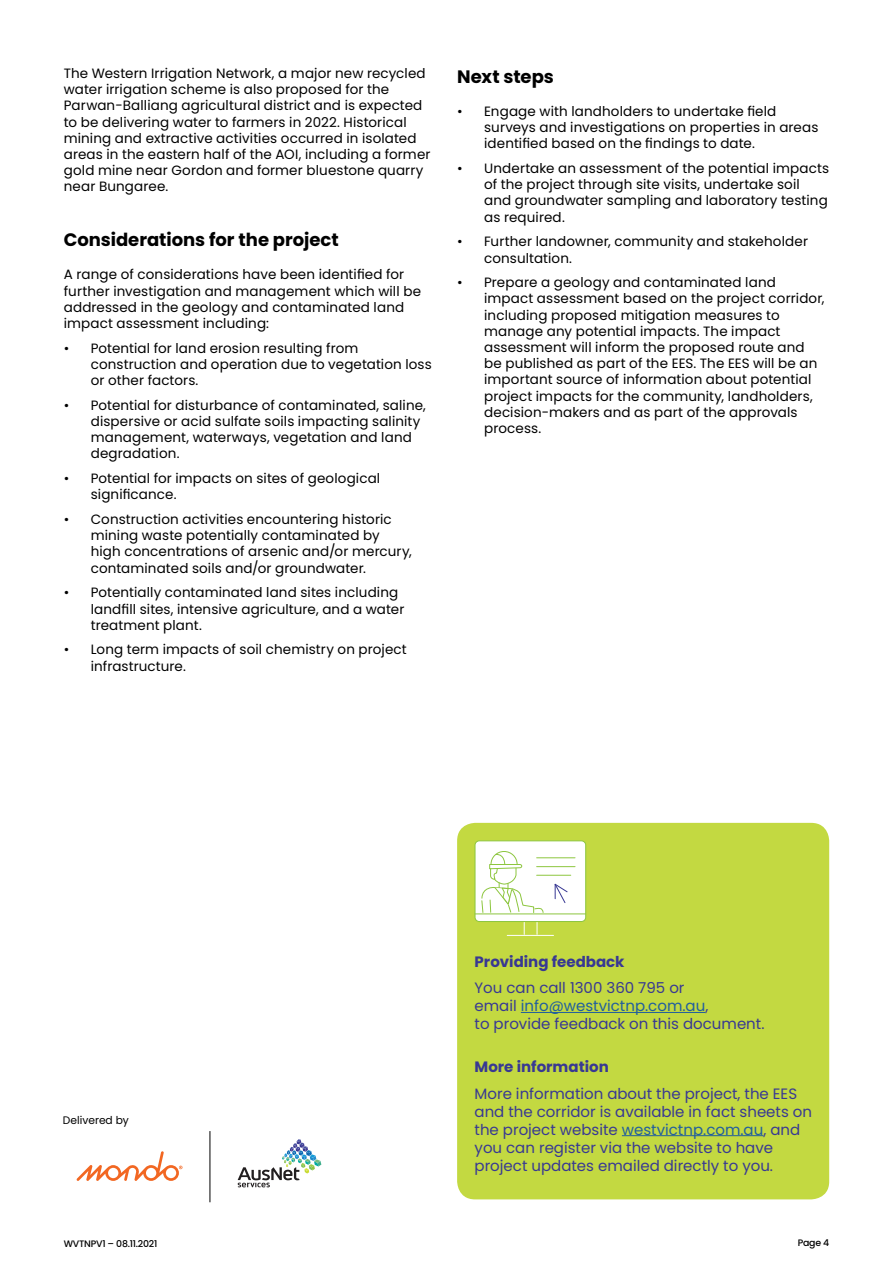
<style>
.page{position:relative;width:893px;height:1263px;background:#fff}
.page>*{position:absolute;margin:0;border:0;box-sizing:border-box;transform-origin:0 0}
.t1{font:700 18px "Poppins";color:#000}
.t2{font:15px/18px "Poppins";color:#383893}
.t3{font:700 15px "Poppins";color:#383893}
.t4{font:13.5px/16.2px "Poppins";letter-spacing:.01em;color:#000}
.t5{font:10.95px "Poppins";color:#000}
.t6{font:500 9.3px "Poppins";letter-spacing:-.025em;color:#000}
.s1{color:#215e9e}
</style>
<div class="page">
<div style="left:457px;top:823px;width:372px;height:376px;background:#c3d941;border-radius:18px"></div>
<div style="left:475px;top:841px;width:111px;height:80px;background:#fff;border-radius:4px"></div>
<div style="left:475px;top:840px;width:111px;height:82px;border:1px solid #8dc63f;border-radius:4px"></div>
<hr style="left:475px;top:913px;width:111px;height:1px;background:#8dc63f">
<hr style="left:507px;top:935px;width:46px;height:1px;background:#fff">
<svg style="left:524px;top:922px;width:1px;height:12px"></svg>
<svg style="left:537px;top:922px;width:1px;height:12px"></svg>
<svg style="left:554px;top:883px;width:14px;height:20px"></svg>
<hr style="left:537px;top:866px;width:38px;height:1px;background:#8dc63f">
<hr style="left:537px;top:857px;width:38px;height:1px;background:#8dc63f">
<hr style="left:537px;top:875px;width:34px;height:1px;background:#8dc63f">
<svg style="left:481px;top:851px;width:64px;height:62px"></svg>
<svg style="left:238px;top:1139px;width:83px;height:48px"></svg>
<svg style="left:76px;top:1151px;width:106px;height:30px"></svg>
<hr style="left:210px;top:1131px;width:1px;height:71px;background:#000">
<hr style="left:521px;top:1012px;width:184px;height:1px;background:#215e9e">
<hr style="left:622px;top:1135px;width:141px;height:1px;background:#215e9e">
<p class="t4" style="left:64px;top:65px;width:368px">The Western Irrigation Network, a major new recycled water irrigation scheme is also proposed for the Parwan-Balliang agricultural district and is expected to be delivering water to farmers in 2022. Historical mining and extractive activities occurred in isolated areas in the eastern half of the AOI, including a former gold mine near Gordon and former bluestone quarry near Bungaree.</p>
<h1 class="t1" style="left:64px;top:229px;width:276px">Considerations for the project</h1>
<p class="t4" style="left:64px;top:267px;width:359px">A range of considerations have been identified for further investigation and management which will be addressed in the geology and contaminated land impact assessment including:</p>
<p class="t4" style="left:91px;top:340px;width:343px;text-indent:-27px">• Potential for land erosion resulting from construction and operation due to vegetation loss or other factors.</p>
<p class="t4" style="left:91px;top:397px;width:337px;text-indent:-27px">• Potential for disturbance of contaminated, saline, dispersive or acid sulfate soils impacting salinity management, waterways, vegetation and land degradation.</p>
<p class="t4" style="left:91px;top:470px;width:291px;text-indent:-27px">• Potential for impacts on sites of geological significance.</p>
<p class="t4" style="left:91px;top:511px;width:323px;text-indent:-27px">• Construction activities encountering historic mining waste potentially contaminated by high concentrations of arsenic and/or mercury, contaminated soils and/or groundwater.</p>
<p class="t4" style="left:91px;top:585px;width:315px;text-indent:-27px">• Potentially contaminated land sites including landfill sites, intensive agriculture, and a water treatment plant.</p>
<p class="t4" style="left:91px;top:642px;width:317px;text-indent:-27px">• Long term impacts of soil chemistry on project infrastructure.</p>
<h1 class="t1" style="left:457px;top:66px;width:98px">Next steps</h1>
<p class="t4" style="left:484px;top:103px;width:336px;text-indent:-27px">• Engage with landholders to undertake field surveys and investigations on properties in areas identified based on the findings to date.</p>
<p class="t4" style="left:484px;top:160px;width:346px;text-indent:-27px">• Undertake an assessment of the potential impacts of the project through site visits, undertake soil and groundwater sampling and laboratory testing as required.</p>
<p class="t4" style="left:484px;top:234px;width:325px;text-indent:-27px">• Further landowner, community and stakeholder consultation.</p>
<p class="t4" style="left:484px;top:274px;width:342px;text-indent:-27px">• Prepare a geology and contaminated land impact assessment based on the project corridor, including proposed mitigation measures to manage any potential impacts. The impact assessment will inform the proposed route and be published as part of the EES. The EES will be an important source of information about potential project impacts for the community, landholders, decision-makers and as part of the approvals process.</p>
<p class="t5" style="left:63px;top:1114px;width:67px">Delivered by</p>
<p class="t3" style="left:475px;top:953px;width:152px">Providing feedback</p>
<p class="t2" style="left:475px;top:979px;width:291px">You can call 1300 360 795 or<br>email <span class="s1">info@westvictnp.com.au</span>,<br>to provide feedback on this document.</p>
<p class="t3" style="left:475px;top:1058px;width:136px">More information</p>
<p class="t2" style="left:475px;top:1084px;width:339px">More information about the project, the EES and the corridor is available in fact sheets on the project website <span class="s1">westvictnp.com.au</span>, and you can register via the website to have project updates emailed directly to you.</p>
<p class="t6" style="left:64px;top:1238px;width:95px">WVTNPV1 – 08.11.2021</p>
<p class="t6" style="left:798px;top:1238px;width:33px">Page 4</p>
</div>
